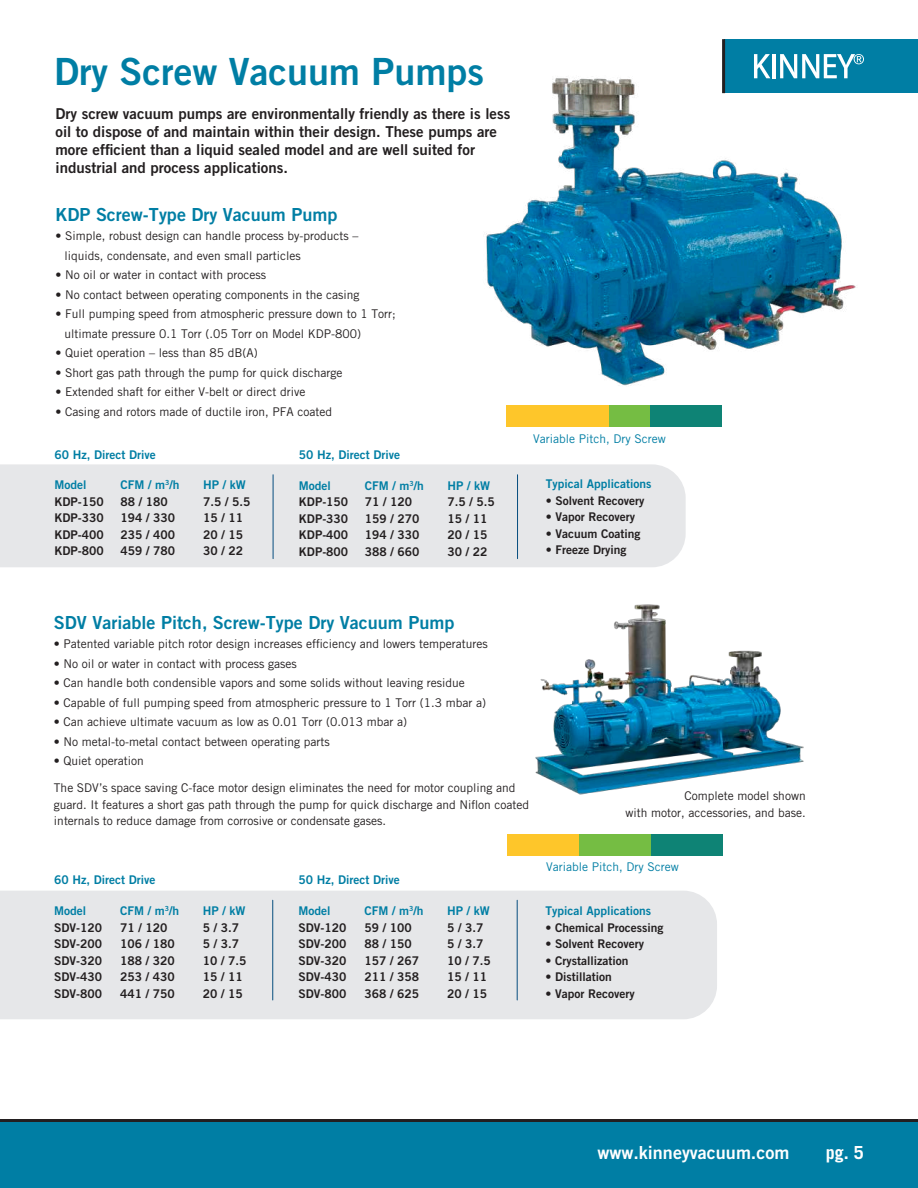
<style>
.page{position:relative;width:918px;height:1188px;background:#fff}
.page>*{position:absolute;margin:0;border:0;box-sizing:border-box;transform-origin:0 0}
.t1{font:37.5px "Trade Gothic LT Bold Two";color:#007ea4}
.t2{font:18px "Trade Gothic LT Bold Two";color:#007ea4}
.t3{font:18px "Trade Gothic LT Bold Two";color:#fff}
.t4{font:700 18px "Trade Gothic LT";color:#fff}
.t5{font:15px/18px "Trade Gothic LT Bold Two";color:#231f20}
.t6{font:12px/16.5px "Trade Gothic LT";color:#231f20}
.t7{font:12px "Trade Gothic LT Bold Two";color:#231f20}
.t8{font:12px "Trade Gothic LT Bold Two";color:#007ea4}
.t9{font:12px "Trade Gothic LT";color:#007ea4}
</style>
<div class="page">
<div style="left:0;top:1120px;width:918px;height:68px;background:#007ea4"></div>
<hr style="left:0;top:1119px;width:918px;height:3px;background:#231f20">
<div style="left:724px;top:39px;width:194px;height:54px;background:#007ea4"></div>
<svg style="left:754px;top:54px;width:16px;height:12px"></svg>
<hr style="left:772px;top:54px;width:4px;height:24px;background:#fff">
<svg style="left:780px;top:54px;width:84px;height:12px"></svg>
<hr style="left:722px;top:39px;width:3px;height:54px;background:#231f20">
<div style="left:578px;top:405px;width:72px;height:22px;background:#75bd43"></div>
<div style="left:650px;top:405px;width:72px;height:22px;background:#0e8375"></div>
<div style="left:506px;top:405px;width:103px;height:22px;background:#fec62a"></div>
<div style="left:0;top:464px;width:686px;height:103px;background:#e6e7e9"></div>
<div style="left:0;top:891px;width:717px;height:128px;background:#e6e7e9"></div>
<hr style="left:273px;top:475px;width:1px;height:84px;background:#074e7f">
<hr style="left:272px;top:900px;width:1px;height:100px;background:#074e7f">
<hr style="left:517px;top:475px;width:1px;height:84px;background:#074e7f">
<hr style="left:517px;top:900px;width:1px;height:100px;background:#074e7f">
<img style="left:535px;top:604px;width:269px;height:191px">
<img style="left:486px;top:66px;width:370px;height:320px">
<div style="left:507px;top:834px;width:72px;height:22px;background:#fec62a"></div>
<div style="left:579px;top:834px;width:72px;height:22px;background:#75bd43"></div>
<div style="left:651px;top:834px;width:72px;height:22px;background:#0e8375"></div>
<h1 class="t1" style="left:54px;top:48px;width:432px">Dry Screw Vacuum Pumps</h1>
<p class="t5" style="left:56px;top:104px;width:456px">Dry screw vacuum pumps are environmentally friendly as there is less oil to dispose of and maintain within their design. These pumps are more efficient than a liquid sealed model and are well suited for industrial and process applications.</p>
<h2 class="t2" style="left:56px;top:203px;width:283px">KDP Screw-Type Dry Vacuum Pump</h2>
<p class="t6" style="left:64px;top:226px;width:295px;line-height:19.5px;text-indent:-9px">• Simple, robust design can handle process by-products – liquids, condensate, and even small particles</p>
<p class="t6" style="left:56px;top:267px;width:212px">• No oil or water in contact with process</p>
<p class="t6" style="left:56px;top:286px;width:305px">• No contact between operating components in the casing</p>
<p class="t6" style="left:64px;top:304px;width:333px;line-height:19.5px;text-indent:-9px">• Full pumping speed from atmospheric pressure down to 1 Torr; ultimate pressure 0.1 Torr (.05 Torr on Model KDP-800)</p>
<p class="t6" style="left:56px;top:345px;width:204px">• Quiet operation – less than 85 dB(A)</p>
<p class="t6" style="left:56px;top:364px;width:288px">• Short gas path through the pump for quick discharge</p>
<p class="t6" style="left:56px;top:384px;width:251px">• Extended shaft for either V-belt or direct drive</p>
<p class="t6" style="left:56px;top:403px;width:278px">• Casing and rotors made of ductile iron, PFA coated</p>
<p class="t8" style="left:55px;top:447px;width:103px">60 Hz, Direct Drive</p>
<p class="t8" style="left:55px;top:477px;width:34px">Model</p>
<p class="t8" style="left:121px;top:477px;width:60px">CFM / m<sup>3</sup>/h</p>
<p class="t8" style="left:203px;top:477px;width:44px">HP / kW</p>
<p class="t7" style="left:55px;top:494px;width:51px">KDP-150</p>
<p class="t7" style="left:121px;top:494px;width:49px">88 / 180</p>
<p class="t7" style="left:203px;top:494px;width:49px">7.5 / 5.5</p>
<p class="t7" style="left:55px;top:510px;width:51px">KDP-330</p>
<p class="t7" style="left:121px;top:510px;width:56px">194 / 330</p>
<p class="t7" style="left:203px;top:510px;width:41px">15 / 11</p>
<p class="t7" style="left:55px;top:527px;width:51px">KDP-400</p>
<p class="t7" style="left:121px;top:527px;width:56px">235 / 400</p>
<p class="t7" style="left:203px;top:527px;width:41px">20 / 15</p>
<p class="t7" style="left:55px;top:543px;width:51px">KDP-800</p>
<p class="t7" style="left:121px;top:543px;width:56px">459 / 780</p>
<p class="t7" style="left:203px;top:543px;width:41px">30 / 22</p>
<p class="t8" style="left:299px;top:447px;width:103px">50 Hz, Direct Drive</p>
<p class="t8" style="left:299px;top:478px;width:34px">Model</p>
<p class="t8" style="left:365px;top:478px;width:60px">CFM / m<sup>3</sup>/h</p>
<p class="t8" style="left:447px;top:478px;width:44px">HP / kW</p>
<p class="t7" style="left:299px;top:495px;width:51px">KDP-150</p>
<p class="t7" style="left:365px;top:495px;width:49px">71 / 120</p>
<p class="t7" style="left:447px;top:495px;width:49px">7.5 / 5.5</p>
<p class="t7" style="left:299px;top:511px;width:51px">KDP-330</p>
<p class="t7" style="left:365px;top:511px;width:56px">159 / 270</p>
<p class="t7" style="left:447px;top:511px;width:41px">15 / 11</p>
<p class="t7" style="left:299px;top:528px;width:51px">KDP-400</p>
<p class="t7" style="left:365px;top:528px;width:56px">194 / 330</p>
<p class="t7" style="left:447px;top:528px;width:41px">20 / 15</p>
<p class="t7" style="left:299px;top:544px;width:51px">KDP-800</p>
<p class="t7" style="left:365px;top:544px;width:56px">388 / 660</p>
<p class="t7" style="left:447px;top:544px;width:41px">30 / 22</p>
<p class="t9" style="left:533px;top:431px;width:134px">Variable Pitch, Dry Screw</p>
<p class="t8" style="left:546px;top:477px;width:107px">Typical Applications</p>
<p class="t7" style="left:546px;top:493px;width:100px">• Solvent Recovery</p>
<p class="t7" style="left:546px;top:510px;width:91px">• Vapor Recovery</p>
<p class="t7" style="left:546px;top:526px;width:96px">• Vacuum Coating</p>
<p class="t7" style="left:546px;top:543px;width:82px">• Freeze Drying</p>
<h2 class="t2" style="left:54px;top:611px;width:402px">SDV Variable Pitch, Screw-Type Dry Vacuum Pump</h2>
<p class="t6" style="left:54px;top:636px;width:435px">• Patented variable pitch rotor design increases efficiency and lowers temperatures</p>
<p class="t6" style="left:54px;top:655px;width:244px">• No oil or water in contact with process gases</p>
<p class="t6" style="left:54px;top:675px;width:412px">• Can handle both condensible vapors and some solids without leaving residue</p>
<p class="t6" style="left:54px;top:694px;width:434px">• Capable of full pumping speed from atmospheric pressure to 1 Torr (1.3 mbar a)</p>
<p class="t6" style="left:54px;top:714px;width:355px">• Can achieve ultimate vacuum as low as 0.01 Torr (0.013 mbar a)</p>
<p class="t6" style="left:54px;top:733px;width:277px">• No metal-to-metal contact between operating parts</p>
<p class="t6" style="left:54px;top:753px;width:92px">• Quiet operation</p>
<p class="t6" style="left:54px;top:780px;width:477px">The SDV’s space saving C-face motor design eliminates the need for motor coupling and guard. It features a short gas path through the pump for quick discharge and Niflon coated internals to reduce damage from corrosive or condensate gases.</p>
<p class="t8" style="left:54px;top:872px;width:103px">60 Hz, Direct Drive</p>
<p class="t8" style="left:54px;top:904px;width:34px">Model</p>
<p class="t8" style="left:120px;top:904px;width:60px">CFM / m<sup>3</sup>/h</p>
<p class="t8" style="left:203px;top:904px;width:44px">HP / kW</p>
<p class="t7" style="left:54px;top:920px;width:50px">SDV-120</p>
<p class="t7" style="left:120px;top:920px;width:49px">71 / 120</p>
<p class="t7" style="left:203px;top:920px;width:38px">5 / 3.7</p>
<p class="t7" style="left:54px;top:937px;width:50px">SDV-200</p>
<p class="t7" style="left:120px;top:937px;width:56px">106 / 180</p>
<p class="t7" style="left:203px;top:937px;width:38px">5 / 3.7</p>
<p class="t7" style="left:54px;top:953px;width:50px">SDV-320</p>
<p class="t7" style="left:120px;top:953px;width:56px">188 / 320</p>
<p class="t7" style="left:203px;top:953px;width:45px">10 / 7.5</p>
<p class="t7" style="left:54px;top:970px;width:50px">SDV-430</p>
<p class="t7" style="left:120px;top:970px;width:56px">253 / 430</p>
<p class="t7" style="left:203px;top:970px;width:41px">15 / 11</p>
<p class="t7" style="left:54px;top:986px;width:50px">SDV-800</p>
<p class="t7" style="left:120px;top:986px;width:56px">441 / 750</p>
<p class="t7" style="left:203px;top:986px;width:41px">20 / 15</p>
<p class="t8" style="left:299px;top:872px;width:103px">50 Hz, Direct Drive</p>
<p class="t8" style="left:299px;top:904px;width:34px">Model</p>
<p class="t8" style="left:365px;top:904px;width:60px">CFM / m<sup>3</sup>/h</p>
<p class="t8" style="left:447px;top:904px;width:44px">HP / kW</p>
<p class="t7" style="left:299px;top:920px;width:49px">SDV-120</p>
<p class="t7" style="left:365px;top:920px;width:49px">59 / 100</p>
<p class="t7" style="left:447px;top:920px;width:38px">5 / 3.7</p>
<p class="t7" style="left:299px;top:937px;width:49px">SDV-200</p>
<p class="t7" style="left:365px;top:937px;width:49px">88 / 150</p>
<p class="t7" style="left:447px;top:937px;width:38px">5 / 3.7</p>
<p class="t7" style="left:299px;top:953px;width:49px">SDV-320</p>
<p class="t7" style="left:365px;top:953px;width:56px">157 / 267</p>
<p class="t7" style="left:447px;top:953px;width:45px">10 / 7.5</p>
<p class="t7" style="left:299px;top:970px;width:49px">SDV-430</p>
<p class="t7" style="left:365px;top:970px;width:56px">211 / 358</p>
<p class="t7" style="left:447px;top:970px;width:41px">15 / 11</p>
<p class="t7" style="left:299px;top:986px;width:49px">SDV-800</p>
<p class="t7" style="left:365px;top:986px;width:56px">368 / 625</p>
<p class="t7" style="left:447px;top:986px;width:41px">20 / 15</p>
<p class="t6" style="left:625px;top:787px;width:182px;text-align:right">Complete model shown<br>with motor, accessories, and base.</p>
<p class="t9" style="left:546px;top:860px;width:134px">Variable Pitch, Dry Screw</p>
<p class="t8" style="left:545px;top:904px;width:107px">Typical Applications</p>
<p class="t7" style="left:545px;top:920px;width:119px">• Chemical Processing</p>
<p class="t7" style="left:545px;top:937px;width:100px">• Solvent Recovery</p>
<p class="t7" style="left:545px;top:953px;width:84px">• Crystallization</p>
<p class="t7" style="left:545px;top:970px;width:68px">• Distillation</p>
<p class="t7" style="left:545px;top:986px;width:91px">• Vapor Recovery</p>
<h2 class="t3" style="left:597px;top:1141px;width:194px">www.kinneyvacuum.com</h2>
<h2 class="t4" style="left:826px;top:1142px;width:40px">pg. 5</h2>
</div>
